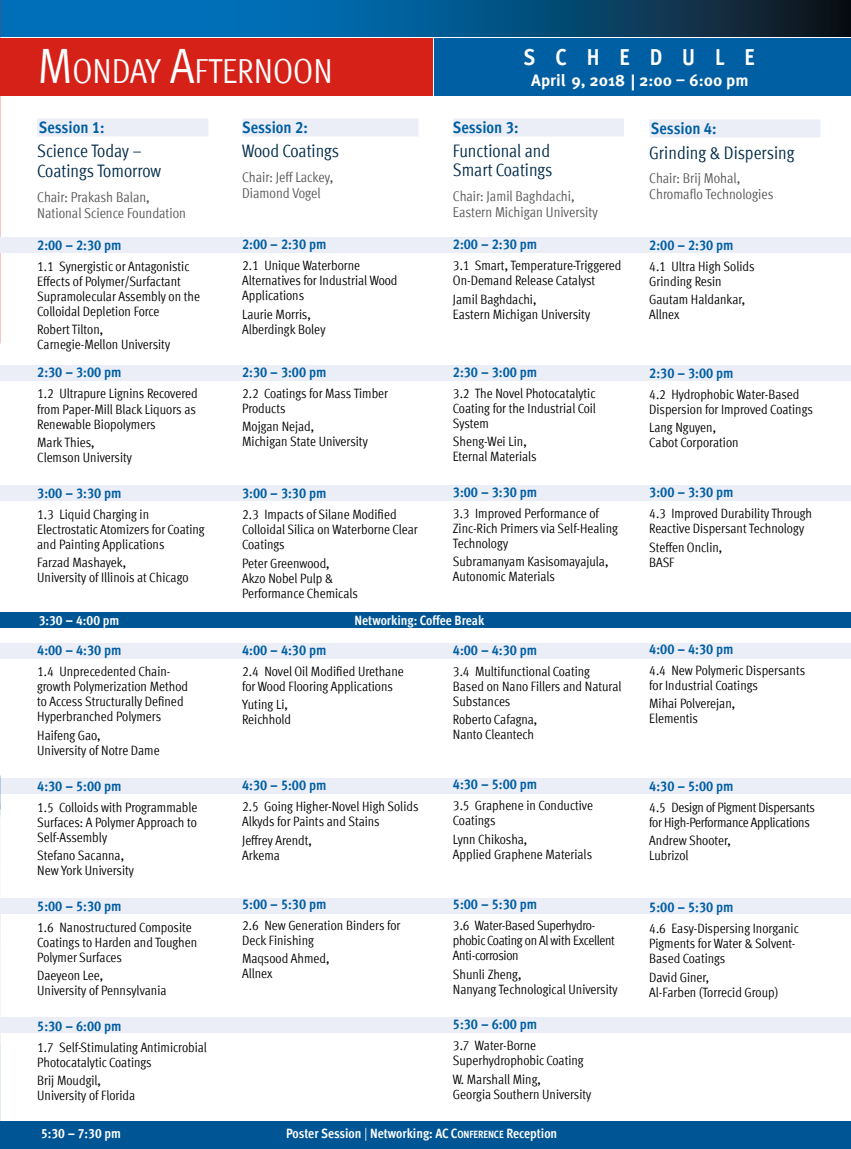
<style>
.page{position:relative;width:851px;height:1149px;background:#fff}
.page>*{position:absolute;margin:0;border:0;box-sizing:border-box;transform-origin:0 0}
.t1{font:condensed 34.65px "Meta Offc";color:#fff}
.t2{font:700 condensed 23.1px "Meta Offc";letter-spacing:.865em;color:#fff}
.t3{font:condensed 18px/19.5px "Meta Offc";letter-spacing:-.005em;color:#002a48}
.t4{font:700 condensed 16.5px "Meta Offc";color:#005ea2}
.t5{font:700 16.5px "Meta Hebrew";color:#fff}
.t6{font:700 condensed 14.25px "Meta Offc";color:#005ea2}
.t7{font:condensed 14.25px/15.8px "Meta Offc";color:#565656}
.t8{font:condensed 13.5px/15px "Meta Offc";color:#000}
.t9{font:700 condensed 13.5px "Meta Offc";color:#fff}
.t10{font:condensed 13.5px/15px "Meta Offc";letter-spacing:-.025em;color:#000}
.t11{font:condensed 13.5px/15px "Meta Offc";letter-spacing:-.02em;color:#000}
.s1{font-size:49.5px}
.s2{font-size:14.25px}
.s3{font-weight:400}
.s4{font-size:10.5px}
</style>
<div class="page">
<svg style="left:0;top:0;width:850px;height:36px;background:#045285"></svg>
<img style="left:0;top:804px;width:1px;height:316px">
<div style="left:434px;top:38px;width:416px;height:58px;background:#005ea2"></div>
<div style="left:0;top:237px;width:850px;height:16px;background:#ebeef7"></div>
<div style="left:0;top:365px;width:850px;height:15px;background:#ebeef7"></div>
<div style="left:0;top:485px;width:850px;height:16px;background:#ebeef7"></div>
<div style="left:0;top:643px;width:850px;height:15px;background:#ebeef7"></div>
<div style="left:0;top:778px;width:850px;height:15px;background:#ebeef7"></div>
<div style="left:0;top:897px;width:850px;height:16px;background:#ebeef7"></div>
<div style="left:0;top:612px;width:850px;height:15px;background:#005595"></div>
<div style="left:242px;top:118px;width:176px;height:18px;background:#ebeef7"></div>
<div style="left:0;top:1120px;width:850px;height:28px;background:#005595"></div>
<div style="left:649px;top:119px;width:171px;height:18px;background:#ebeef7"></div>
<div style="left:0;top:38px;width:432px;height:58px;background:#d62119"></div>
<div style="left:0;top:1016px;width:850px;height:16px;background:#ebeef7"></div>
<div style="left:37px;top:118px;width:171px;height:18px;background:#ebeef7"></div>
<div style="left:453px;top:118px;width:171px;height:18px;background:#ebeef7"></div>
<h1 class="t1" style="left:38px;top:52px;width:296px"><span class="s1">M</span>ONDAY <span class="s1">A</span>FTERNOON</h1>
<p class="t4" style="left:39px;top:117px;width:67px">Session 1:</p>
<h3 class="t3" style="left:37px;top:142px;width:125px">Science Today –<br>Coatings Tomorrow</h3>
<p class="t7" style="left:37px;top:189px;width:150px">Chair: Prakash Balan,<br>National Science Foundation</p>
<p class="t6" style="left:37px;top:236px;width:86px">2:00 – 2:30 pm</p>
<p class="t8" style="left:37px;top:259px;width:164px">1.1 Synergistic or Antagonistic<br>Effects of Polymer/Surfactant<br>Supramolecular Assembly on the<br>Colloidal Depletion Force</p>
<p class="t8" style="left:37px;top:322px;width:134px">Robert Tilton,<br>Carnegie-Mellon University</p>
<p class="t6" style="left:37px;top:364px;width:86px">2:30 – 3:00 pm</p>
<p class="t8" style="left:37px;top:386px;width:162px">1.2 Ultrapure Lignins Recovered from Paper-Mill Black Liquors as<br>Renewable Biopolymers</p>
<p class="t8" style="left:37px;top:435px;width:96px">Mark Thies,<br>Clemson University</p>
<p class="t6" style="left:37px;top:484px;width:86px">3:00 – 3:30 pm</p>
<p class="t8" style="left:37px;top:506px;width:169px">1.3 Liquid Charging in<br>Electrostatic Atomizers for Coating and Painting Applications</p>
<p class="t8" style="left:37px;top:555px;width:153px">Farzad Mashayek,<br>University of Illinois at Chicago</p>
<p class="t4" style="left:242px;top:117px;width:67px">Session 2:</p>
<h3 class="t3" style="left:242px;top:142px;width:99px">Wood Coatings</h3>
<p class="t7" style="left:242px;top:170px;width:93px">Chair: Jeff Lackey,<br>Diamond Vogel</p>
<p class="t6" style="left:242px;top:236px;width:86px">2:00 – 2:30 pm</p>
<p class="t8" style="left:242px;top:258px;width:157px">2.1 Unique Waterborne<br>Alternatives for Industrial Wood<br>Applications</p>
<p class="t8" style="left:242px;top:306px;width:85px">Laurie Morris,<br>Alberdingk Boley</p>
<p class="t6" style="left:242px;top:363px;width:86px">2:30 – 3:00 pm</p>
<p class="t8" style="left:242px;top:385px;width:147px">2.2 Coatings for Mass Timber<br>Products</p>
<p class="t8" style="left:242px;top:419px;width:127px">Mojgan Nejad,<br>Michigan State University</p>
<p class="t6" style="left:242px;top:485px;width:86px">3:00 – 3:30 pm</p>
<p class="t8" style="left:242px;top:507px;width:177px">2.3 Impacts of Silane Modified<br>Colloidal Silica on Waterborne Clear<br>Coatings</p>
<p class="t8" style="left:242px;top:555px;width:117px">Peter Greenwood,<br>Akzo Nobel Pulp &amp;<br>Performance Chemicals</p>
<h2 class="t2" style="left:523px;top:43px;width:233px">SCHEDULE</h2>
<p class="t5" style="left:531px;top:70px;width:219px">April 9, 2018 | 2:00 – 6:00 pm</p>
<p class="t4" style="left:453px;top:117px;width:67px">Session 3:</p>
<h3 class="t3" style="left:453px;top:141px;width:101px">Functional and<br>Smart Coatings</h3>
<p class="t7" style="left:453px;top:188px;width:146px">Chair: Jamil Baghdachi,<br>Eastern Michigan University</p>
<p class="t6" style="left:453px;top:236px;width:86px">2:00 – 2:30 pm</p>
<p class="t8" style="left:453px;top:258px;width:170px">3.1 Smart, Temperature-Triggered<br>On-Demand Release Catalyst</p>
<p class="t8" style="left:453px;top:291px;width:139px">Jamil Baghdachi,<br>Eastern Michigan University</p>
<p class="t6" style="left:453px;top:363px;width:86px">2:30 – 3:00 pm</p>
<p class="t8" style="left:453px;top:385px;width:145px;text-align:justify">3.2 The Novel Photocatalytic Coating for the Industrial Coil System</p>
<p class="t8" style="left:453px;top:434px;width:85px">Sheng-Wei Lin,<br>Eternal Materials</p>
<p class="t6" style="left:453px;top:483px;width:86px">3:00 – 3:30 pm</p>
<p class="t8" style="left:453px;top:505px;width:166px">3.3 Improved Performance of<br>Zinc-Rich Primers via Self-Healing<br>Technology</p>
<p class="t8" style="left:453px;top:554px;width:157px">Subramanyam Kasisomayajula,<br>Autonomic Materials</p>
<p class="t4" style="left:651px;top:118px;width:67px">Session 4:</p>
<h3 class="t3" style="left:649px;top:143px;width:147px">Grinding &amp; Dispersing</h3>
<p class="t7" style="left:649px;top:171px;width:126px">Chair: Brij Mohal,<br>Chromaflo Technologies</p>
<p class="t6" style="left:649px;top:236px;width:86px">2:00 – 2:30 pm</p>
<p class="t8" style="left:649px;top:259px;width:107px">4.1 Ultra High Solids<br>Grinding Resin</p>
<p class="t8" style="left:649px;top:292px;width:98px">Gautam Haldankar,<br>Allnex</p>
<p class="t6" style="left:649px;top:364px;width:86px">2:30 – 3:00 pm</p>
<p class="t8" style="left:649px;top:386px;width:165px">4.2 Hydrophobic Water-Based<br>Dispersion for Improved Coatings</p>
<p class="t8" style="left:649px;top:420px;width:91px">Lang Nguyen,<br>Cabot Corporation</p>
<p class="t6" style="left:649px;top:484px;width:86px">3:00 – 3:30 pm</p>
<p class="t8" style="left:649px;top:506px;width:164px">4.3 Improved Durability Through<br>Reactive Dispersant Technology</p>
<p class="t8" style="left:649px;top:539px;width:75px">Steffen Onclin,<br>BASF</p>
<p class="t9" style="left:39px;top:612px;width:82px">3:30 <span class="s2">–</span> 4:00 pm</p>
<p class="t9" style="left:354px;top:612px;width:131px">Networking: Coffee Break</p>
<p class="t6" style="left:37px;top:641px;width:86px">4:00 – 4:30 pm</p>
<p class="t8" style="left:37px;top:664px;width:152px">1.4 Unprecedented Chain&shy;growth Polymerization Method to Access Structurally Defined<br>Hyperbranched Polymers</p>
<p class="t8" style="left:37px;top:727px;width:124px">Haifeng Gao,<br>University of Notre Dame</p>
<p class="t6" style="left:37px;top:777px;width:86px">4:30 – 5:00 pm</p>
<p class="t8" style="left:37px;top:799px;width:162px;text-align:justify">1.5 Colloids with Programmable Surfaces: A Polymer Approach to Self-Assembly</p>
<p class="t8" style="left:37px;top:847px;width:98px">Stefano Sacanna,<br>New York University</p>
<p class="t6" style="left:37px;top:897px;width:86px">5:00 – 5:30 pm</p>
<p class="t8" style="left:37px;top:919px;width:161px">1.6 Nanostructured Composite<br>Coatings to Harden and Toughen<br>Polymer Surfaces</p>
<p class="t8" style="left:37px;top:967px;width:131px">Daeyeon Lee,<br>University of Pennsylvania</p>
<p class="t6" style="left:37px;top:1017px;width:86px">5:30 – 6:00 pm</p>
<p class="t8" style="left:37px;top:1039px;width:171px">1.7 Self-Stimulating Antimicrobial<br>Photocatalytic Coatings</p>
<p class="t8" style="left:37px;top:1072px;width:99px">Brij Moudgil,<br>University of Florida</p>
<p class="t6" style="left:242px;top:641px;width:86px">4:00 – 4:30 pm</p>
<p class="t8" style="left:242px;top:663px;width:163px">2.4 Novel Oil Modified Urethane for Wood Flooring Applications</p>
<p class="t8" style="left:242px;top:697px;width:50px">Yuting Li,<br>Reichhold</p>
<p class="t6" style="left:242px;top:776px;width:86px">4:30 – 5:00 pm</p>
<p class="t8" style="left:242px;top:798px;width:178px">2.5 Going Higher-Novel High Solids<br>Alkyds for Paints and Stains</p>
<p class="t8" style="left:242px;top:832px;width:71px">Jeffrey Arendt,<br>Arkema</p>
<p class="t6" style="left:242px;top:895px;width:86px">5:00 – 5:30 pm</p>
<p class="t8" style="left:242px;top:917px;width:160px">2.6 New Generation Binders for<br>Deck Finishing</p>
<p class="t8" style="left:242px;top:950px;width:89px">Maqsood Ahmed,<br>Allnex</p>
<p class="t6" style="left:453px;top:641px;width:86px">4:00 – 4:30 pm</p>
<p class="t8" style="left:453px;top:663px;width:170px">3.4 Multifunctional Coating<br>Based on Nano Fillers and Natural<br>Substances</p>
<p class="t8" style="left:453px;top:711px;width:86px">Roberto Cafagna,<br>Nanto Cleantech</p>
<p class="t6" style="left:453px;top:775px;width:86px">4:30 – 5:00 pm</p>
<p class="t8" style="left:453px;top:798px;width:142px">3.5 Graphene in Conductive<br>Coatings</p>
<p class="t8" style="left:453px;top:831px;width:141px">Lynn Chikosha,<br>Applied Graphene Materials</p>
<p class="t6" style="left:453px;top:895px;width:86px">5:00 – 5:30 pm</p>
<p class="t10" style="left:453px;top:917px;width:164px">3.6 Water-Based Superhydro&shy;phobic Coating on Al with Excellent<br>Anti-corrosion</p>
<p class="t8" style="left:453px;top:966px;width:166px">Shunli Zheng,<br>Nanyang Technological University</p>
<p class="t6" style="left:453px;top:1015px;width:86px">5:30 – 6:00 pm</p>
<p class="t8" style="left:453px;top:1037px;width:132px">3.7 Water-Borne<br>Superhydrophobic Coating</p>
<p class="t8" style="left:453px;top:1071px;width:140px">W. Marshall Ming,<br>Georgia Southern University</p>
<p class="t9" style="left:41px;top:1125px;width:81px">5:30 – 7:30 pm</p>
<p class="t9" style="left:286px;top:1125px;width:273px">Poster Session <span class="s3">|</span> Networking: AC C<span class="s4">ONFERENCE</span> Reception</p>
<p class="t6" style="left:649px;top:640px;width:86px">4:00 – 4:30 pm</p>
<p class="t8" style="left:649px;top:662px;width:157px">4.4 New Polymeric Dispersants for Industrial Coatings</p>
<p class="t8" style="left:649px;top:696px;width:87px">Mihai Polverejan,<br>Elementis</p>
<p class="t6" style="left:649px;top:777px;width:86px">4:30 – 5:00 pm</p>
<p class="t11" style="left:649px;top:799px;width:167px">4.5 Design of Pigment Dispersants for High-Performance Applications</p>
<p class="t8" style="left:649px;top:833px;width:83px">Andrew Shooter,<br>Lubrizol</p>
<p class="t6" style="left:649px;top:898px;width:86px">5:00 – 5:30 pm</p>
<p class="t8" style="left:649px;top:921px;width:151px">4.6 Easy-Dispersing Inorganic<br>Pigments for Water &amp; Solvent-<br>Based Coatings</p>
<p class="t8" style="left:649px;top:969px;width:130px">David Giner,<br>Al-Farben (Torrecid Group)</p>
</div>
